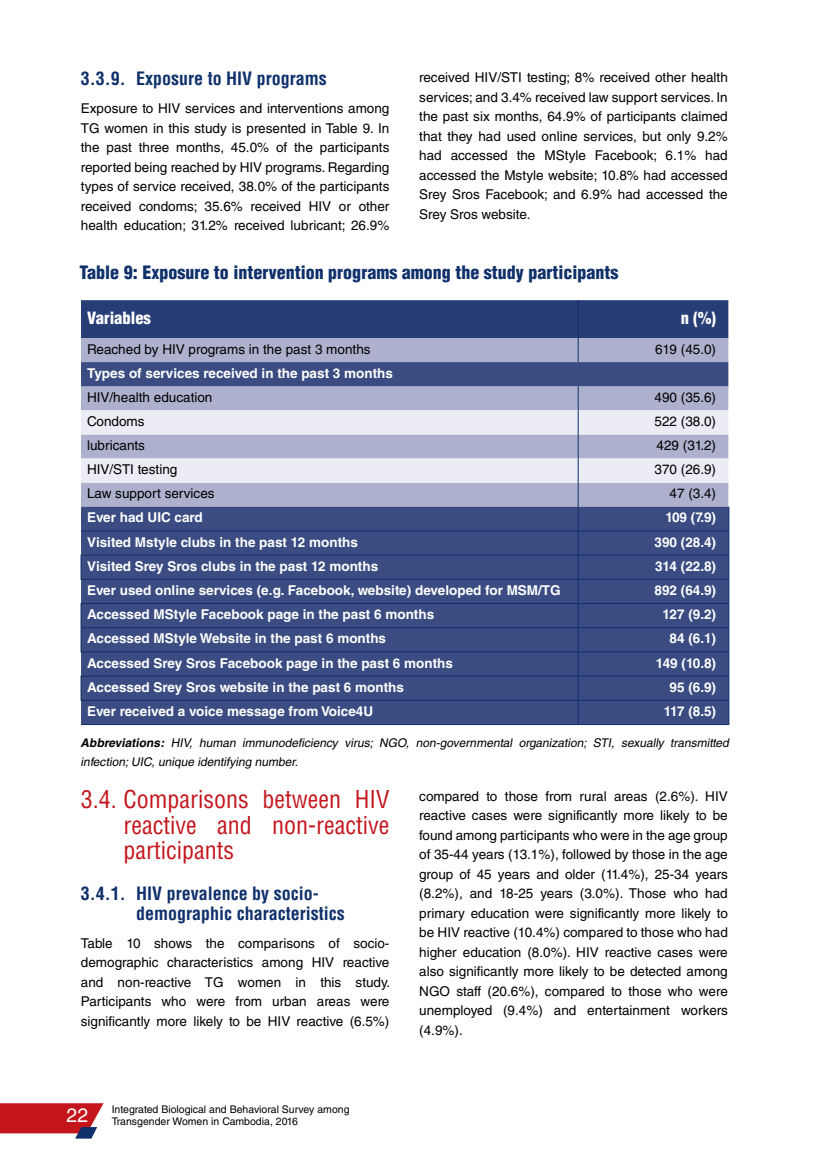
<style>
.page{position:relative;width:830px;height:1170px;background:#fff}
.page>*{position:absolute;margin:0;border:0;box-sizing:border-box;transform-origin:0 0}
.t1{font:condensed 24px/25.5px "Helvetica LT Std";color:#c4151c;text-align:justify}
.t2{font:700 condensed 18px/19.5px "Helvetica LT Std";color:#0f306a}
.t3{font:900 condensed 18px "Helvetica LT Std";color:#0f306a}
.t4{font:900 condensed 16.5px "Helvetica LT Std";color:#fff}
.t5{font:13.5px/19.5px "Helvetica LT Std";color:#000;text-align:justify}
.t6{font:700 13.5px "Helvetica LT Std";color:#fff}
.t7{font:italic 12px/19.5px "Helvetica LT Std";color:#000}
.t8{font:10.5px/12.6px "Helvetica LT Std";color:#000}
.s1{font-weight:700}
</style>
<div class="page">
<svg style="left:0;top:1103px;width:103px;height:35px;background:#c53e46"></svg>
<svg style="left:81px;top:300px;width:648px;height:424px;background:#67749f"></svg>
<hr style="left:81px;top:530px;width:497px;height:1px;background:#0f306a">
<hr style="left:578px;top:530px;width:150px;height:1px;background:#0f306a">
<hr style="left:81px;top:555px;width:497px;height:1px;background:#0f306a">
<hr style="left:578px;top:555px;width:150px;height:1px;background:#0f306a">
<hr style="left:81px;top:579px;width:497px;height:1px;background:#0f306a">
<hr style="left:578px;top:579px;width:150px;height:1px;background:#0f306a">
<hr style="left:81px;top:603px;width:497px;height:1px;background:#0f306a">
<hr style="left:578px;top:603px;width:150px;height:1px;background:#0f306a">
<hr style="left:81px;top:627px;width:497px;height:1px;background:#0f306a">
<hr style="left:578px;top:627px;width:150px;height:1px;background:#0f306a">
<hr style="left:81px;top:651px;width:497px;height:1px;background:#0f306a">
<hr style="left:578px;top:651px;width:150px;height:1px;background:#0f306a">
<hr style="left:81px;top:675px;width:497px;height:1px;background:#0f306a">
<hr style="left:578px;top:675px;width:150px;height:1px;background:#0f306a">
<hr style="left:81px;top:700px;width:497px;height:1px;background:#0f306a">
<hr style="left:578px;top:700px;width:150px;height:1px;background:#0f306a">
<hr style="left:81px;top:724px;width:497px;height:1px;background:#0f306a">
<hr style="left:578px;top:724px;width:151px;height:1px;background:#0f306a">
<h2 class="t2" style="left:81px;top:69px;width:247px">3.3.9. Exposure to HIV programs</h2>
<p class="t5" style="left:81px;top:99px;width:310px">Exposure to HIV services and interventions among TG women in this study is presented in Table 9. In the past three months, 45.0% of the participants reported being reached by HIV programs. Regarding types of service received, 38.0% of the participants received condoms; 35.6% received HIV or other health education; 31.2% received lubricant; 26.9%</p>
<p class="t5" style="left:419px;top:67px;width:310px">received HIV/STI testing; 8% received other health services; and 3.4% received law support services. In the past six months, 64.9% of participants claimed that they had used online services, but only 9.2% had accessed the MStyle Facebook; 6.1% had accessed the Mstyle website; 10.8% had accessed Srey Sros Facebook; and 6.9% had accessed the Srey Sros website.</p>
<h2 class="t3" style="left:80px;top:260px;width:540px">Table 9: Exposure to intervention programs among the study participants</h2>
<p class="t4" style="left:87px;top:307px;width:65px">Variables</p>
<p class="t4" style="left:680px;top:307px;width:37px">n (%)</p>
<p class="t5" style="left:87px;top:339px;width:285px">Reached by HIV programs in the past 3 months</p>
<p class="t5" style="left:654px;top:339px;width:62px">619 (45.0)</p>
<p class="t6" style="left:87px;top:365px;width:307px">Types of services received in the past 3 months</p>
<p class="t5" style="left:87px;top:387px;width:127px">HIV/health education</p>
<p class="t5" style="left:654px;top:387px;width:63px">490 (35.6)</p>
<p class="t5" style="left:87px;top:411px;width:59px">Condoms</p>
<p class="t5" style="left:654px;top:411px;width:63px">522 (38.0)</p>
<p class="t5" style="left:87px;top:435px;width:59px">lubricants</p>
<p class="t5" style="left:656px;top:435px;width:61px">429 (31.2)</p>
<p class="t5" style="left:87px;top:459px;width:92px">HIV/STI testing</p>
<p class="t5" style="left:654px;top:459px;width:63px">370 (26.9)</p>
<p class="t5" style="left:87px;top:483px;width:129px">Law support services</p>
<p class="t5" style="left:669px;top:483px;width:48px">47 (3.4)</p>
<p class="t6" style="left:87px;top:509px;width:117px">Ever had UIC card</p>
<p class="t6" style="left:665px;top:509px;width:52px">109 (7.9)</p>
<p class="t6" style="left:87px;top:533px;width:272px">Visited Mstyle clubs in the past 12 months</p>
<p class="t6" style="left:654px;top:533px;width:63px">390 (28.4)</p>
<p class="t6" style="left:87px;top:558px;width:292px">Visited Srey Sros clubs in the past 12 months</p>
<p class="t6" style="left:654px;top:558px;width:63px">314 (22.8)</p>
<p class="t6" style="left:87px;top:582px;width:475px">Ever used online services (e.g. Facebook, website) developed for MSM/TG</p>
<p class="t6" style="left:654px;top:582px;width:63px">892 (64.9)</p>
<p class="t6" style="left:87px;top:606px;width:348px">Accessed MStyle Facebook page in the past 6 months</p>
<p class="t6" style="left:662px;top:606px;width:55px">127 (9.2)</p>
<p class="t6" style="left:87px;top:630px;width:300px">Accessed MStyle Website in the past 6 months</p>
<p class="t6" style="left:669px;top:630px;width:48px">84 (6.1)</p>
<p class="t6" style="left:87px;top:654px;width:367px">Accessed Srey Sros Facebook page in the past 6 months</p>
<p class="t6" style="left:655px;top:654px;width:62px">149 (10.8)</p>
<p class="t6" style="left:87px;top:678px;width:318px">Accessed Srey Sros website in the past 6 months</p>
<p class="t6" style="left:669px;top:678px;width:48px">95 (6.9)</p>
<p class="t6" style="left:87px;top:703px;width:287px">Ever received a voice message from Voice4U</p>
<p class="t6" style="left:663px;top:703px;width:54px">117 (8.5)</p>
<p class="t7" style="left:81px;top:732px;width:651px"><span class="s1">Abbreviations:</span> HIV, human immunodeficiency virus; NGO, non-governmental organization; STI, sexually transmitted infection;UIC, unique identifying number.</p>
<h1 class="t1" style="left:123px;top:786px;width:267px;text-indent:-43px">3.4. Comparisons between HIV reactive and non-reactive participants</h1>
<h2 class="t2" style="left:136px;top:883px;width:210px;text-indent:-55px">3.4.1. HIV prevalence by socio&shy;demographic characteristics</h2>
<p class="t5" style="left:81px;top:933px;width:311px">Table 10 shows the comparisons of socio&shy;demographic characteristics among HIV reactive and non-reactive TG women in this study.<br>Participants who were from urban areas were significantly more likely to be HIV reactive (6.5%)</p>
<p class="t5" style="left:419px;top:786px;width:310px">compared to those from rural areas (2.6%). HIV reactive cases were significantly more likely to be found among participants who were in the age group of 35-44 years (13.1%), followed by those in the age group of 45 years and older (11.4%), 25-34 years (8.2%), and 18-25 years (3.0%). Those who had primary education were significantly more likely to be HIV reactive (10.4%) compared to those who had higher education (8.0%). HIV reactive cases were also significantly more likely to be detected among NGO staff (20.6%), compared to those who were unemployed (9.4%) and entertainment workers (4.9%).</p>
<p class="t8" style="left:67px;top:1102px;width:284px;text-indent:45px">Integrated Biological and Behavioral Survey among<br><sup>22</sup> Transgender Women in Cambodia, 2016</p>
</div>
